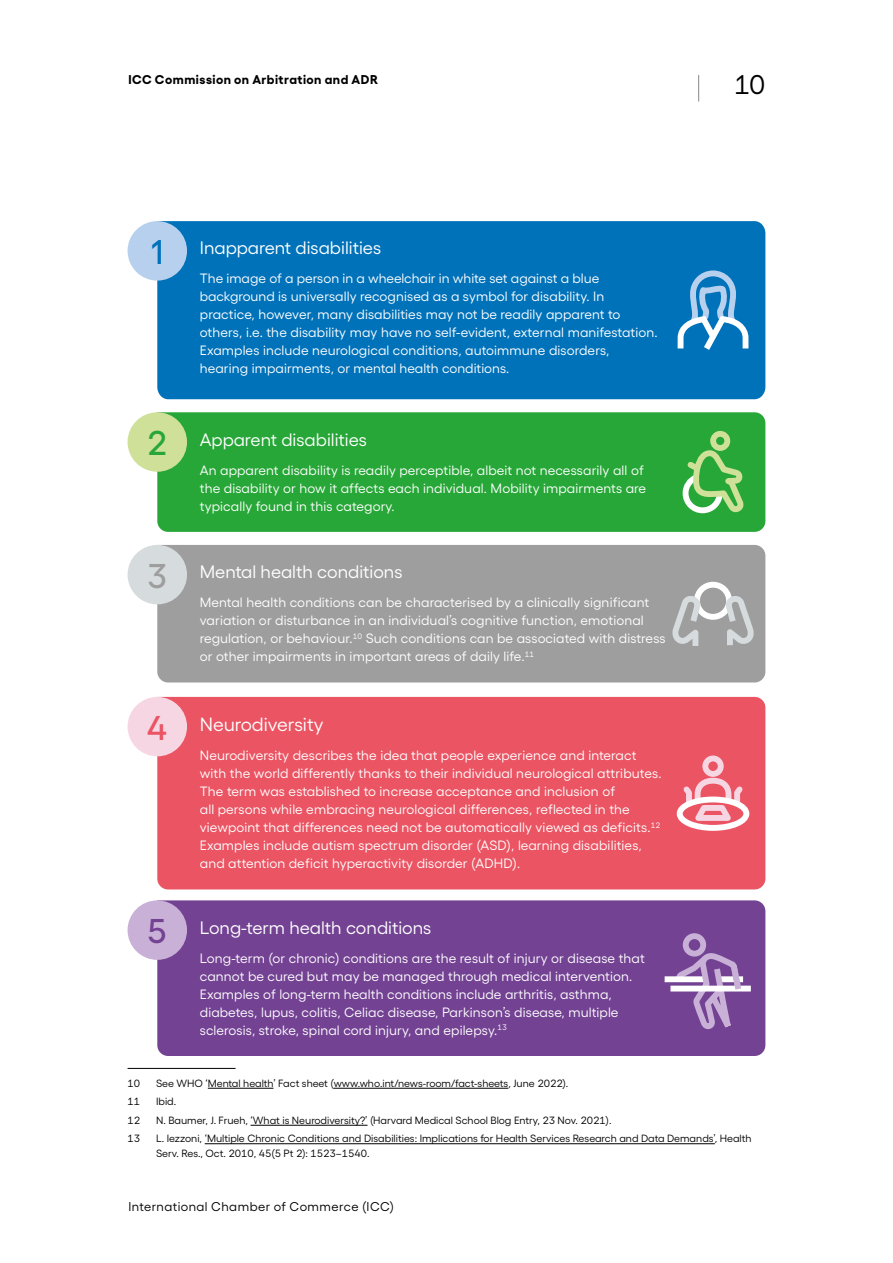
<style>
.page{position:relative;width:893px;height:1263px;background:#fff}
.page>*{position:absolute;margin:0;border:0;box-sizing:border-box;transform-origin:0 0}
.t1{font:500 34.35px "Gellix";color:#0072ba}
.t2{font:500 34.35px "Gellix";color:#27a737}
.t3{font:500 34.35px "Gellix";color:#9f9e9e}
.t4{font:500 34.35px "Gellix";color:#ea5463}
.t5{font:500 34.35px "Gellix";color:#734293}
.t6{font:27px "Gellix";color:#000}
.t7{font:19.05px "Gellix";color:#fff}
.t8{font:18px "Gellix";color:#fff}
.t9{font:13.5px/18px "Gellix";letter-spacing:.01em;color:#fff}
.t10{font:12.75px "Gellix";letter-spacing:.035em;color:#000}
.t11{font:700 12.75px "Gellix";letter-spacing:.035em;color:#000}
.t12{font:10.5px/14.2px "Gellix";color:#000}
</style>
<div class="page">
<svg style="left:698px;top:75px;width:1px;height:27px"></svg>
<div style="left:157px;top:221px;width:608px;height:178px;background:#0072ba"></div>
<div style="left:157px;top:545px;width:608px;height:137px;background:#9f9e9e"></div>
<div style="left:157px;top:697px;width:608px;height:192px;background:#ea5463"></div>
<div style="left:157px;top:900px;width:608px;height:156px;background:#734293"></div>
<div style="left:157px;top:412px;width:608px;height:120px;background:#27a737"></div>
<div style="left:128px;top:221px;width:59px;height:60px;background:#b7d0ee;border-radius:50%"></div>
<div style="left:128px;top:412px;width:59px;height:60px;background:#cfe099;border-radius:50%"></div>
<div style="left:128px;top:545px;width:59px;height:59px;background:#d6dbdd;border-radius:50%"></div>
<div style="left:128px;top:697px;width:59px;height:59px;background:#f7d6e3;border-radius:50%"></div>
<div style="left:128px;top:900px;width:59px;height:60px;background:#c9b0d6;border-radius:50%"></div>
<svg style="left:678px;top:270px;width:70px;height:80px;background:#4898cd"></svg>
<svg style="left:683px;top:431px;width:60px;height:82px;background:#65bd61"></svg>
<div style="left:694px;top:582px;width:38px;height:38px;border:6px solid #fff;border-radius:50%"></div>
<svg style="left:672px;top:590px;width:82px;height:56px;background:#b4b5b5"></svg>
<svg style="left:678px;top:755px;width:70px;height:71px;background:#ee7e8c"></svg>
<div style="left:677px;top:796px;width:72px;height:35px;border:6px solid #fff;border-radius:50%"></div>
<div style="left:665px;top:976px;width:40px;height:6px;background:#fff"></div>
<div style="left:670px;top:986px;width:81px;height:5px;background:#fff"></div>
<svg style="left:675px;top:933px;width:70px;height:96px;background:#9772af"></svg>
<hr style="left:128px;top:1068px;width:108px;height:1px;background:#000">
<hr style="left:208px;top:1088px;width:65px;height:1px;background:#000">
<hr style="left:334px;top:1088px;width:174px;height:1px;background:#000">
<hr style="left:251px;top:1125px;width:116px;height:1px;background:#000">
<hr style="left:205px;top:1143px;width:510px;height:1px;background:#000">
<p class="t11" style="left:128px;top:69px;width:251px">ICC Commission on Arbitration and ADR</p>
<h1 class="t1" style="left:151px;top:225px;width:14px">1</h1>
<h3 class="t8" style="left:200px;top:234px;width:183px">Inapparent disabilities</h3>
<p class="t9" style="left:200px;top:267px;width:459px">The image of a person in a wheelchair in white set against a blue background is universally recognised as a symbol for disability. In practice, however, many disabilities may not be readily apparent to others, i.e. the disability may have no self-evident, external manifestation.<br>Examples include neurological conditions, autoimmune disorders, hearing impairments, or mental health conditions.</p>
<h1 class="t2" style="left:148px;top:416px;width:21px">2</h1>
<h3 class="t8" style="left:200px;top:426px;width:169px">Apparent disabilities</h3>
<p class="t9" style="left:200px;top:459px;width:448px">An apparent disability is readily perceptible, albeit not necessarily all of the disability or how it affects each individual. Mobility impairments are typically found in this category.</p>
<h1 class="t3" style="left:148px;top:549px;width:20px">3</h1>
<h3 class="t8" style="left:200px;top:558px;width:204px">Mental health conditions</h3>
<p class="t9" style="left:200px;top:592px;width:467px">Mental health conditions can be characterised by a clinically significant variation or disturbance in an individual’s cognitive function, emotional regulation, or behaviour.<sup>10</sup> Such conditions can be associated with distress or other impairments in important areas of daily life.<sup>11</sup></p>
<h1 class="t4" style="left:147px;top:701px;width:22px">4</h1>
<h3 class="t7" style="left:200px;top:710px;width:125px">Neurodiversity</h3>
<p class="t9" style="left:200px;top:745px;width:463px">Neurodiversity describes the idea that people experience and interact with the world differently thanks to their individual neurological attributes.<br>The term was established to increase acceptance and inclusion of<br>all persons while embracing neurological differences, reflected in the viewpoint that differences need not be automatically viewed as deficits.<sup>12<br></sup>Examples include autism spectrum disorder (ASD), learning disabilities, and attention deficit hyperactivity disorder (ADHD).</p>
<h1 class="t5" style="left:148px;top:904px;width:20px">5</h1>
<h3 class="t8" style="left:200px;top:914px;width:233px">Long-term health conditions</h3>
<p class="t9" style="left:200px;top:948px;width:447px">Long-term (or chronic) conditions are the result of injury or disease that cannot be cured but may be managed through medical intervention.<br>Examples of long-term health conditions include arthritis, asthma, diabetes, lupus, colitis, Celiac disease, Parkinson’s disease, multiple sclerosis, stroke, spinal cord injury, and epilepsy.<sup>13</sup></p>
<h2 class="t6" style="left:734px;top:64px;width:33px">10</h2>
<p class="t12" style="left:128px;top:1075px;width:14px">10</p>
<p class="t12" style="left:156px;top:1075px;width:414px">See WHO ‘Mental health’ Fact sheet (www.who.int/news-room/fact-sheets, June 2022).</p>
<p class="t12" style="left:128px;top:1093px;width:14px">11</p>
<p class="t12" style="left:156px;top:1093px;width:22px">Ibid.</p>
<p class="t12" style="left:128px;top:1112px;width:14px">12</p>
<p class="t12" style="left:156px;top:1112px;width:457px">N. Baumer, J. Frueh, ‘What is Neurodiversity?’ (Harvard Medical School Blog Entry, 23 Nov. 2021).</p>
<p class="t12" style="left:128px;top:1130px;width:14px">13</p>
<p class="t12" style="left:156px;top:1130px;width:597px">L. Iezzoni, ‘Multiple Chronic Conditions and Disabilities: Implications for Health Services Research and Data Demands’, Health<br>Serv. Res., Oct. 2010, 45(5 Pt 2): 1523–1540.</p>
<p class="t10" style="left:128px;top:1197px;width:267px">International Chamber of Commerce (ICC)</p>
</div>
